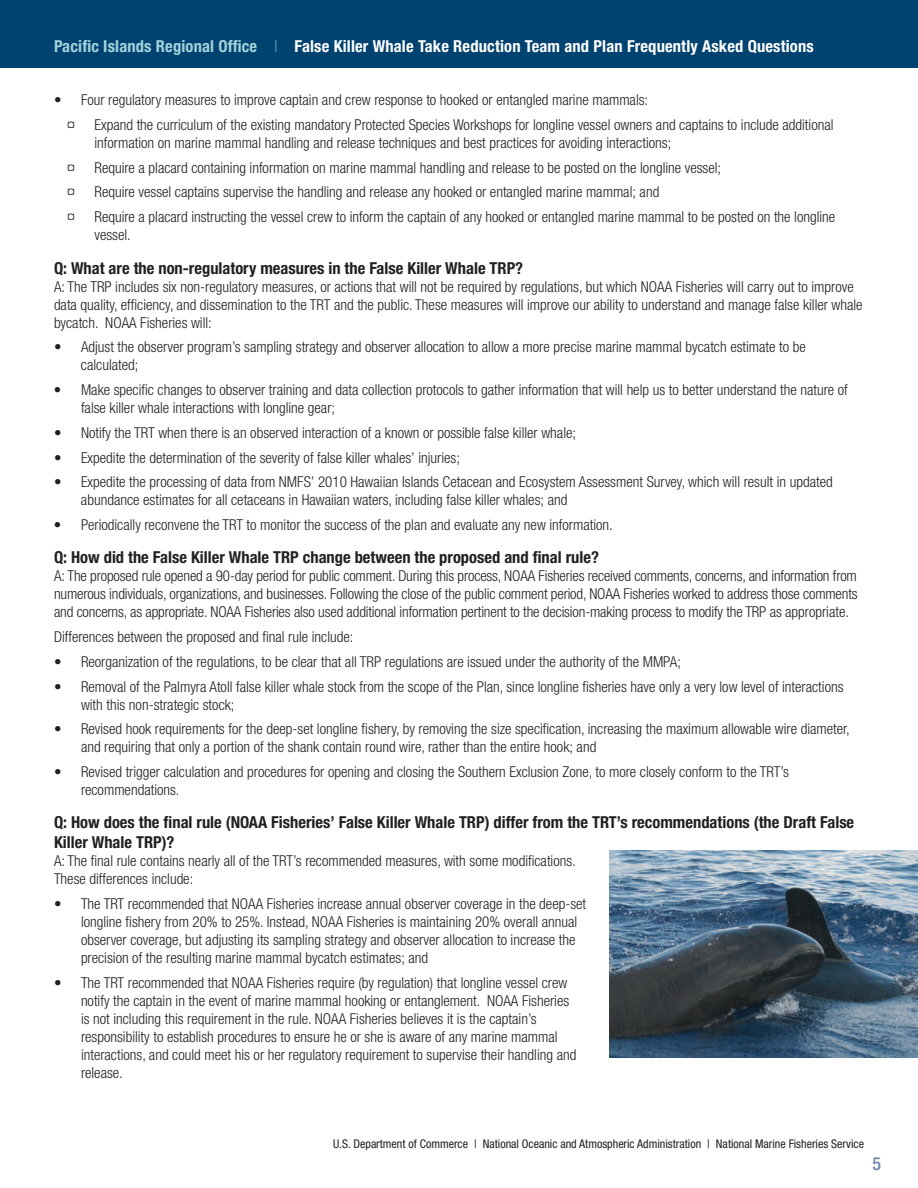
<style>
.page{position:relative;width:918px;height:1188px;background:#fff}
.page>*{position:absolute;margin:0;border:0;box-sizing:border-box;transform-origin:0 0}
.t1{font:500 condensed 18px "Helvetica Neue LT Std";color:#6a86ab}
.t2{font:700 condensed 16.5px/19.8px "Helvetica Neue LT Std";color:#231f20}
.t3{font:700 condensed 16.5px "Helvetica Neue LT Std";letter-spacing:.01em;color:#fff}
.t4{font:300 condensed 15px/18px "Helvetica Neue LT Std";color:#231f20}
.t5{font:condensed 12px "Helvetica Neue LT Std";color:#231f20}
.s1{color:#a3d4dc}
.s2{font-weight:100;color:#a3d4dc}
</style>
<div class="page">
<div style="left:0;top:0;width:918px;height:68px;background:#004270"></div>
<img style="left:610px;top:850px;width:308px;height:207px">
<p class="t3" style="left:54px;top:36px;width:761px"><span class="s1">Pacific Islands Regional Office</span> <span class="s2">|</span> False Killer Whale Take Reduction Team and Plan Frequently Asked Questions</p>
<p class="t4" style="left:68px;top:87px;width:582px;line-height:24.8px;text-indent:-14px">• Four regulatory measures to improve captain and crew response to hooked or entangled marine mammals: ¤</p>
<p class="t4" style="left:94px;top:116px;width:741px">Expand the curriculum of the existing mandatory Protected Species Workshops for longline vessel owners and captains to include additional information on marine mammal handling and release techniques and best practices for avoiding interactions;</p>
<p class="t4" style="left:68px;top:158px;width:9px">¤</p>
<p class="t4" style="left:94px;top:158px;width:628px">Require a placard containing information on marine mammal handling and release to be posted on the longline vessel;</p>
<p class="t4" style="left:68px;top:183px;width:9px">¤</p>
<p class="t4" style="left:94px;top:183px;width:566px">Require vessel captains supervise the handling and release any hooked or entangled marine mammal; and</p>
<p class="t4" style="left:68px;top:208px;width:9px">¤</p>
<p class="t4" style="left:94px;top:208px;width:742px">Require a placard instructing the vessel crew to inform the captain of any hooked or entangled marine mammal to be posted on the longline vessel.</p>
<p class="t2" style="left:54px;top:258px;width:471px">Q: What are the non-regulatory measures in the False Killer Whale TRP?</p>
<p class="t4" style="left:54px;top:277px;width:810px">A: The TRP includes six non-regulatory measures, or actions that will not be required by regulations, but which NOAA Fisheries will carry out to improve data quality, efficiency, and dissemination to the TRT and the public. These measures will improve our ability to understand and manage false killer whale bycatch. NOAA Fisheries will:</p>
<p class="t4" style="left:81px;top:338px;width:726px;text-indent:-27px">• Adjust the observer program’s sampling strategy and observer allocation to allow a more precise marine mammal bycatch estimate to be calculated;</p>
<p class="t4" style="left:81px;top:381px;width:768px;text-indent:-27px">• Make specific changes to observer training and data collection protocols to gather information that will help us to better understand the nature of false killer whale interactions with longline gear;</p>
<p class="t4" style="left:54px;top:423px;width:524px">• Notify the TRT when there is an observed interaction of a known or possible false killer whale;</p>
<p class="t4" style="left:54px;top:448px;width:408px">• Expedite the determination of the severity of false killer whales’ injuries;</p>
<p class="t4" style="left:81px;top:473px;width:753px;text-indent:-27px">• Expedite the processing of data from NMFS’ 2010 Hawaiian Islands Cetacean and Ecosystem Assessment Survey, which will result in updated abundance estimates for all cetaceans in Hawaiian waters, including false killer whales; and</p>
<p class="t4" style="left:54px;top:516px;width:560px">• Periodically reconvene the TRT to monitor the success of the plan and evaluate any new information.</p>
<p class="t2" style="left:54px;top:547px;width:546px">Q: How did the False Killer Whale TRP change between the proposed and final rule?</p>
<p class="t4" style="left:54px;top:567px;width:805px;text-align:justify">A: The proposed rule opened a 90-day period for public comment. During this process, NOAA Fisheries received comments, concerns, and information from numerous individuals, organizations, and businesses. Following the close of the public comment period, NOAA Fisheries worked to address those comments and concerns, as appropriate. NOAA Fisheries also used additional information pertinent to the decision-making process to modify the TRP as appropriate.</p>
<p class="t4" style="left:54px;top:628px;width:301px">Differences between the proposed and final rule include:</p>
<p class="t4" style="left:54px;top:652px;width:629px">• Reorganization of the regulations, to be clear that all TRP regulations are issued under the authority of the MMPA;</p>
<p class="t4" style="left:81px;top:677px;width:764px;text-indent:-27px">• Removal of the Palmyra Atoll false killer whale stock from the scope of the Plan, since longline fisheries have only a very low level of interactions with this non-strategic stock;</p>
<p class="t4" style="left:81px;top:720px;width:770px;text-indent:-27px">• Revised hook requirements for the deep-set longline fishery, by removing the size specification, increasing the maximum allowable wire diameter, and requiring that only a portion of the shank contain round wire, rather than the entire hook; and</p>
<p class="t4" style="left:81px;top:763px;width:709px;text-indent:-27px">• Revised trigger calculation and procedures for opening and closing the Southern Exclusion Zone, to more closely conform to the TRT’s recommendations.</p>
<p class="t2" style="left:54px;top:812px;width:802px">Q: How does the final rule (NOAA Fisheries’ False Killer Whale TRP) differ from the TRT’s recommendations (the Draft False<br>Killer Whale TRP)?</p>
<p class="t4" style="left:54px;top:852px;width:523px">A: The final rule contains nearly all of the TRT’s recommended measures, with some modifications.<br>These differences include:</p>
<p class="t4" style="left:81px;top:894px;width:507px;text-indent:-27px">• The TRT recommended that NOAA Fisheries increase annual observer coverage in the deep-set longline fishery from 20% to 25%. Instead, NOAA Fisheries is maintaining 20% overall annual observer coverage, but adjusting its sampling strategy and observer allocation to increase the precision of the resulting marine mammal bycatch estimates; and</p>
<p class="t4" style="left:81px;top:973px;width:497px;text-indent:-27px">• The TRT recommended that NOAA Fisheries require (by regulation) that longline vessel crew notify the captain in the event of marine mammal hooking or entanglement. NOAA Fisheries is not including this requirement in the rule. NOAA Fisheries believes it is the captain’s responsibility to establish procedures to ensure he or she is aware of any marine mammal interactions, and could meet his or her regulatory requirement to supervise their handling and release.</p>
<p class="t5" style="left:333px;top:1136px;width:532px">U.S. Department of Commerce | National Oceanic and Atmospheric Administration | National Marine Fisheries Service</p>
<p class="t1" style="left:873px;top:1153px;width:10px">5</p>
</div>
